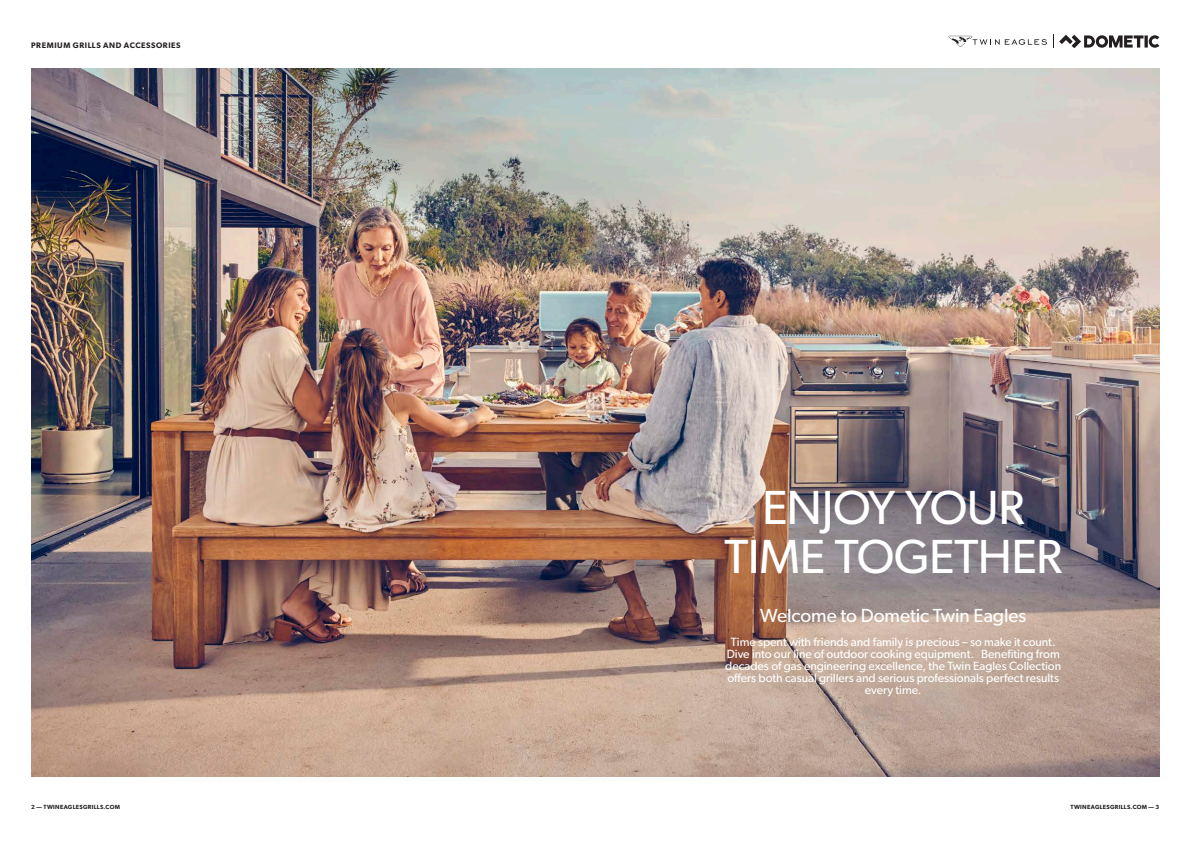
<style>
.page{position:relative;width:1191px;height:842px;background:#fff}
.page>*{position:absolute;margin:0;border:0;box-sizing:border-box;transform-origin:0 0}
._04_Headline_White_4{font:48px "Gibson";letter-spacing:-.015em;color:#fff}
._06_Text_intro_Cente{font:19px "Gibson";letter-spacing:-.005em;color:#fff}
._06_Text_intro_Cente-2{font:12px/12px "Gibson";letter-spacing:-.005em;color:#fff;text-align:center}
._03_Page_Header{font:600 8px "Gibson";letter-spacing:.07em;color:#231f20}
.t1{font:600 6px "Gibson";letter-spacing:.05em;color:#231f20}
</style>
<div class="page">
<img style="left:31px;top:68px;width:1128px;height:708px">
<svg style="left:1059px;top:35px;width:100px;height:13px"></svg>
<svg style="left:948px;top:35px;width:99px;height:12px"></svg>
<p class="_03_Page_Header" style="left:31px;top:40px;width:151px">PREMIUM GRILLS AND ACCESSORIES</p>
<p class="_04_Headline_White_4" style="left:762px;top:478px;width:264px">ENJOY YOUR</p>
<p class="_04_Headline_White_4" style="left:724px;top:527px;width:339px">TIME TOGETHER</p>
<p class="_06_Text_intro_Cente" style="left:760px;top:604px;width:267px">Welcome to Dometic Twin Eagles</p>
<p class="_06_Text_intro_Cente-2" style="left:725px;top:635px;width:337px">Time spent with friends and family is precious – so make it count.<br>Dive into our line of outdoor cooking equipment. Benefiting from decades of gas engineering excellence, the Twin Eagles Collection offers both casual grillers and serious professionals perfect results every time.</p>
<p class="t1" style="left:31px;top:803px;width:90px">2 — TWINEAGLESGRILLS.COM</p>
<p class="t1" style="left:1070px;top:803px;width:90px">TWINEAGLESGRILLS.COM — 3</p>
</div>
